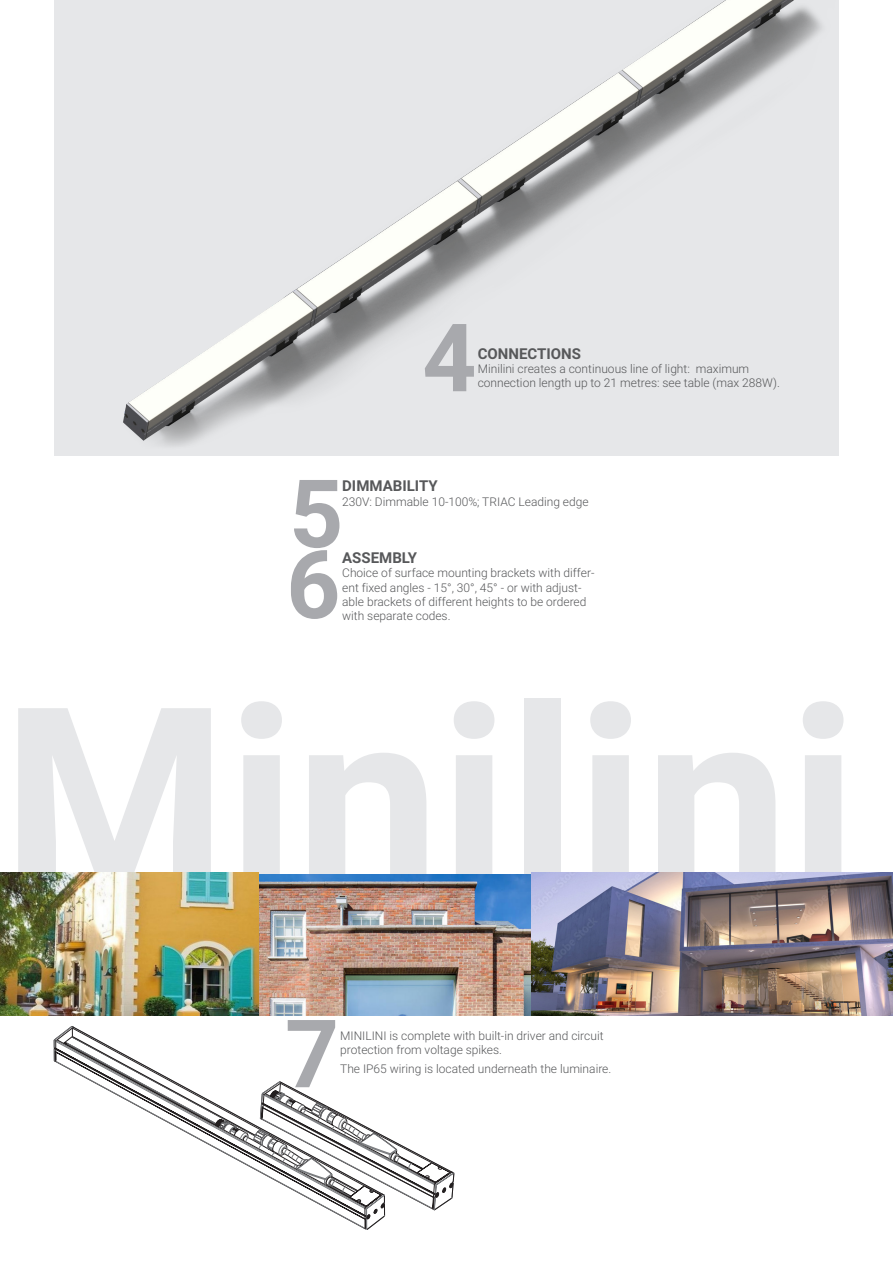
<style>
.page{position:relative;width:893px;height:1263px;background:#fff}
.page>*{position:absolute;margin:0;border:0;box-sizing:border-box;transform-origin:0 0}
.t1{font:700 257.55px "Roboto";color:#e6e7e9}
.t2{font:700 94.5px "Roboto";color:#a8a9ad}
.t3{font:700 15px "Roboto";color:#57585a}
.t4{font:300 12px/14.2px "Roboto";color:#57585a}
</style>
<div class="page">
<img style="left:54px;top:0;width:785px;height:456px">
<svg style="left:54px;top:1026px;width:400px;height:204px"></svg>
<img style="left:259px;top:874px;width:272px;height:142px">
<img style="left:0;top:873px;width:259px;height:143px">
<img style="left:531px;top:873px;width:362px;height:143px">
<p class="t2" style="left:422px;top:291px;width:56px">4</p>
<p class="t3" style="left:478px;top:343px;width:105px">CONNECTIONS</p>
<p class="t4" style="left:478px;top:361px;width:304px">Minilini creates a continuous line of light: maximum connection length up to 21 metres: see table (max 288W).</p>
<p class="t2" style="left:289px;top:447px;width:56px">5</p>
<p class="t2" style="left:286px;top:518px;width:56px">6</p>
<p class="t3" style="left:342px;top:476px;width:97px">DIMMABILITY</p>
<p class="t4" style="left:342px;top:494px;width:248px">230V: Dimmable 10-100%; TRIAC Leading edge</p>
<p class="t3" style="left:342px;top:547px;width:77px">ASSEMBLY</p>
<p class="t4" style="left:342px;top:565px;width:254px">Choice of surface mounting brackets with differ&shy;ent fixed angles - 15°, 30°, 45° - or with adjust&shy;able brackets of different heights to be ordered with separate codes.</p>
<h1 class="t1" style="left:2px;top:619px;width:857px">Minilini</h1>
<p class="t2" style="left:285px;top:987px;width:56px">7</p>
<p class="t4" style="left:340px;top:1028px;width:265px">MINILINI is complete with built-in driver and circuit protection from voltage spikes.</p>
<p class="t4" style="left:340px;top:1061px;width:273px">The IP65 wiring is located underneath the luminaire.</p>
</div>
